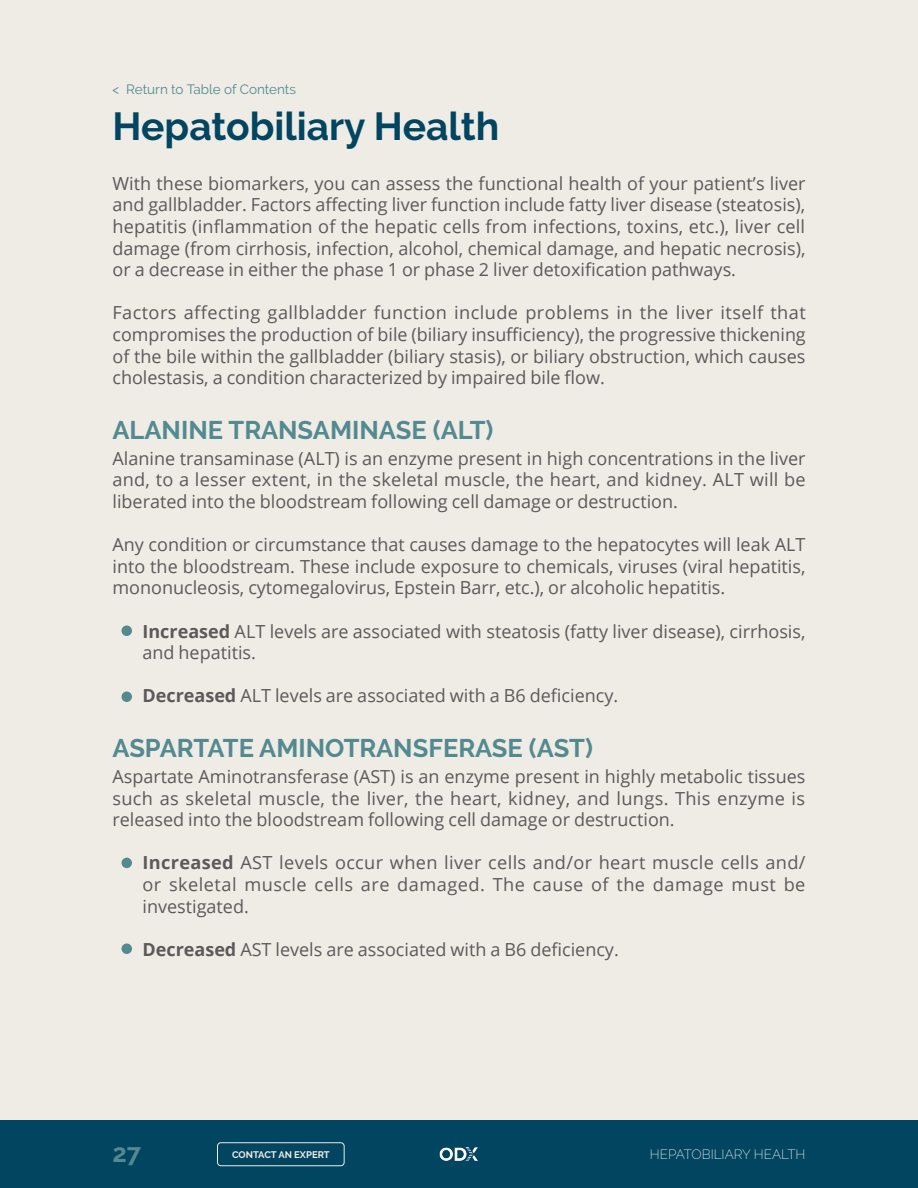
<style>
.page{position:relative;width:918px;height:1188px;background:#efece6}
.page>*{position:absolute;margin:0;border:0;box-sizing:border-box;transform-origin:0 0}
.t1{font:700 39px "Raleway";color:#014561}
.t2{font:700 25.5px "Raleway";color:#538a8f}
.t3{font:18px/21.6px "Open Sans";color:#5b595a;text-align:justify}
.t4{font:13.5px "Raleway";color:#538a8f}
.t5{font:200 13.5px "Raleway";color:#fff}
.t6{font:700 9.6px "Raleway";color:#efece6}
.s1{font-weight:700}
</style>
<div class="page">
<div style="left:0;top:1120px;width:918px;height:68px;background:#014561"></div>
<img style="left:439px;top:1147px;width:39px;height:15px">
<div style="left:122px;top:626px;width:10px;height:10px;background:#538a8f;border-radius:50%"></div>
<div style="left:122px;top:858px;width:10px;height:10px;background:#538a8f;border-radius:50%"></div>
<div style="left:122px;top:692px;width:10px;height:10px;background:#538a8f;border-radius:50%"></div>
<div style="left:122px;top:944px;width:10px;height:10px;background:#538a8f;border-radius:50%"></div>
<div style="left:217px;top:1142px;width:128px;height:24px;border:1px solid #efece6;border-radius:3px"></div>
<p class="t4" style="left:112px;top:81px;width:185px">&lt; Return to Table of Contents</p>
<h1 class="t1" style="left:112px;top:104px;width:388px">Hepatobiliary Health</h1>
<p class="t3" style="left:112px;top:172px;width:695px">With these biomarkers, you can assess the functional health of your patient’s liver and gallbladder. Factors affecting liver function include fatty liver disease (steatosis), hepatitis (inflammation of the hepatic cells from infections, toxins, etc.), liver cell damage (from cirrhosis, infection, alcohol, chemical damage, and hepatic necrosis), or a decrease in either the phase 1 or phase 2 liver detoxification pathways.</p>
<p class="t3" style="left:112px;top:302px;width:695px">Factors affecting gallbladder function include problems in the liver itself that compromises the production of bile (biliary insufficiency), the progressive thickening of the bile within the gallbladder (biliary stasis), or biliary obstruction, which causes cholestasis, a condition characterized by impaired bile flow.</p>
<h2 class="t2" style="left:112px;top:416px;width:382px">ALANINE TRANSAMINASE (ALT)</h2>
<p class="t3" style="left:112px;top:447px;width:695px">Alanine transaminase (ALT) is an enzyme present in high concentrations in the liver and, to a lesser extent, in the skeletal muscle, the heart, and kidney. ALT will be liberated into the bloodstream following cell damage or destruction.</p>
<p class="t3" style="left:112px;top:533px;width:695px">Any condition or circumstance that causes damage to the hepatocytes will leak ALT into the bloodstream. These include exposure to chemicals, viruses (viral hepatitis, mononucleosis, cytomegalovirus, Epstein Barr, etc.), or alcoholic hepatitis.</p>
<p class="t3" style="left:143px;top:620px;width:664px"><span class="s1">Increased</span> ALT levels are associated with steatosis (fatty liver disease), cirrhosis, and hepatitis.</p>
<p class="t3" style="left:143px;top:685px;width:477px"><span class="s1">Decreased</span> ALT levels are associated with a B6 deficiency.</p>
<h2 class="t2" style="left:112px;top:734px;width:482px">ASPARTATE AMINOTRANSFERASE (AST)</h2>
<p class="t3" style="left:112px;top:765px;width:695px">Aspartate Aminotransferase (AST) is an enzyme present in highly metabolic tissues such as skeletal muscle, the liver, the heart, kidney, and lungs. This enzyme is released into the bloodstream following cell damage or destruction.</p>
<p class="t3" style="left:142px;top:852px;width:665px"><span class="s1">Increased</span> AST levels occur when liver cells and/or heart muscle cells and/ or skeletal muscle cells are damaged. The cause of the damage must be investigated.</p>
<p class="t3" style="left:142px;top:938px;width:478px"><span class="s1">Decreased</span> AST levels are associated with a B6 deficiency.</p>
<h2 class="t2" style="left:112px;top:1138px;width:30px">27</h2>
<p class="t6" style="left:232px;top:1149px;width:99px">CONTACT AN EXPERT</p>
<p class="t5" style="left:650px;top:1146px;width:157px">HEPATOBILIARY HEALTH</p>
</div>
